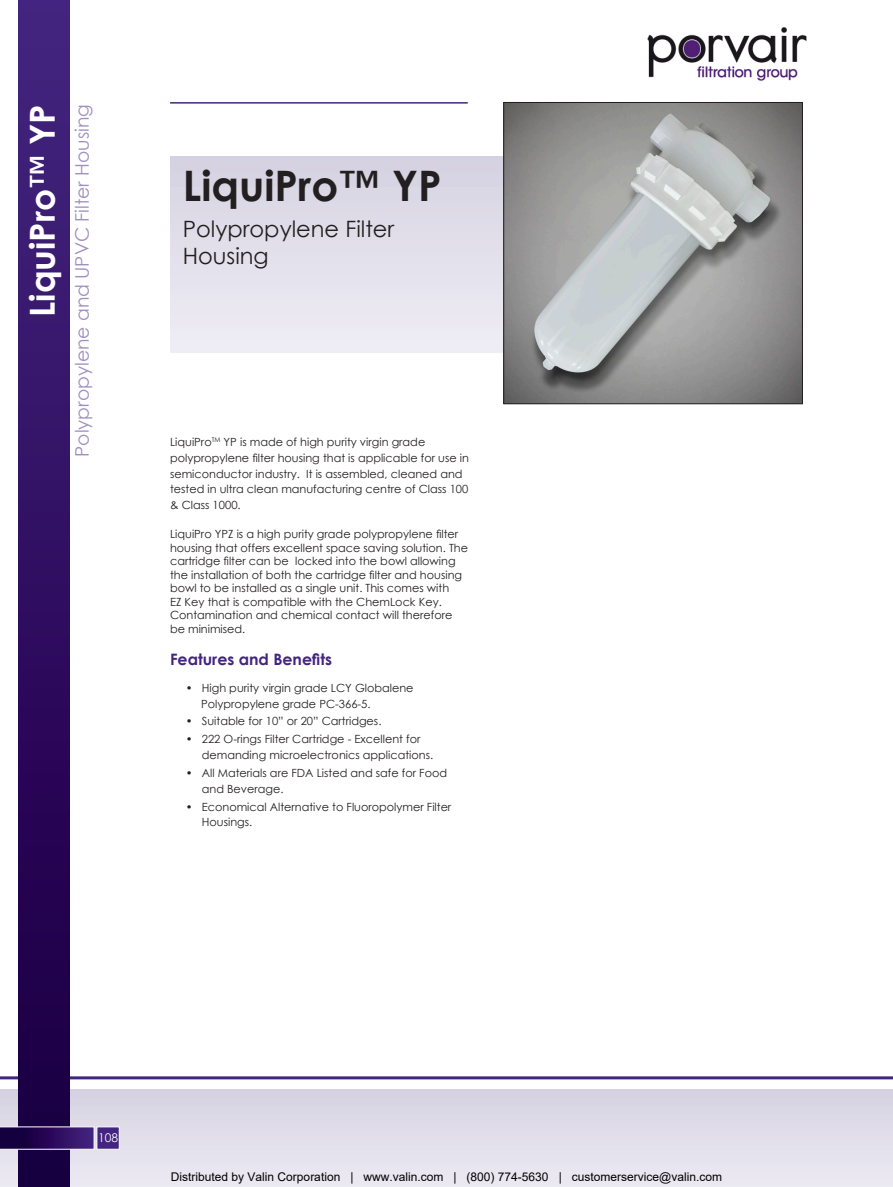
<style>
.page{position:relative;width:893px;height:1187px;background:#fff}
.page>*{position:absolute;margin:0;border:0;box-sizing:border-box;transform-origin:0 0}
.Product_Name{font:700 42px "Century Gothic";color:#231f20}
.t1{font:700 34.5px "Century Gothic";color:#fff}
.Product_Name-2{font:22.5px/27px "Century Gothic";color:#231f20}
.Title_Header{font:18.75px "Century Gothic";color:#9e90be}
.Top_Body_Text{font:700 15.75px "Century Gothic";color:#432480}
.t2{font:12px "Arial";color:#000}
.t3{font:12px "Century Gothic";color:#fff}
.Top_Body_Text-2{font:11.25px/13.5px "Century Gothic";color:#231f20}
.Bulleted_Body_Text{font:11.25px/15.8px "Century Gothic";color:#231f20}
</style>
<div class="page">
<div style="left:0;top:1089px;width:893px;height:97px;background:linear-gradient(to right,#e1deea,#e1dee9)"></div>
<hr style="left:170px;top:102px;width:298px;height:2px;background:#432480">
<div style="left:170px;top:157px;width:575px;height:195px;background:linear-gradient(to bottom,#d5d2e1,#efedf5)"></div>
<img style="left:505px;top:104px;width:296px;height:298px">
<div style="left:503px;top:102px;width:300px;height:302px;border:1px solid #231f20"></div>
<hr style="left:0;top:1076px;width:893px;height:3px;background:#432480">
<div style="left:18px;top:0;width:51px;height:1186px;background:linear-gradient(to bottom,#442480,#190040)"></div>
<img style="left:647px;top:27px;width:160px;height:54px">
<svg style="left:0;top:1126px;width:120px;height:23px;background:#41276e"></svg>
<p class="t1" style="left:16px;top:317px;width:214px;rotate:-90deg">LiquiPro™ YP</p>
<p class="Title_Header" style="left:69px;top:456px;width:354px;rotate:-90deg">Polypropylene and UPVC Filter Housing</p>
<p class="Product_Name" style="left:183px;top:154px;width:260px">LiquiPro™ YP</p>
<p class="Product_Name-2" style="left:183px;top:215px;width:213px">Polypropylene Filter<br>Housing</p>
<p class="Top_Body_Text-2" style="left:170px;top:434px;width:300px;line-height:15.8px">LiquiPro<sup>TM</sup> YP is made of high purity virgin grade polypropylene filter housing that is applicable for use in semiconductor industry. It is assembled, cleaned and tested in ultra clean manufacturing centre of Class 100 &amp; Class 1000.</p>
<p class="Top_Body_Text-2" style="left:170px;top:527px;width:299px">LiquiPro YPZ is a high purity grade polypropylene filter housing that offers excellent space saving solution. The cartridge filter can be locked into the bowl allowing the installation of both the cartridge filter and housing bowl to be installed as a single unit. This comes with<br>EZ Key that is compatible with the ChemLock Key.<br>Contamination and chemical contact will therefore be minimised.</p>
<p class="Top_Body_Text" style="left:170px;top:647px;width:163px">Features and Benefits</p>
<p class="Top_Body_Text-2" style="left:201px;top:679px;width:214px;line-height:15.8px;text-indent:-16px">• High purity virgin grade LCY Globalene<br>Polypropylene grade PC-366-5.</p>
<p class="Bulleted_Body_Text" style="left:186px;top:713px;width:197px">• Suitable for 10” or 20” Cartridges.</p>
<p class="Bulleted_Body_Text" style="left:202px;top:731px;width:233px;text-indent:-16px">• 222 O-rings Filter Cartridge - Excellent for demanding microelectronics applications.</p>
<p class="Bulleted_Body_Text" style="left:202px;top:764px;width:247px;text-indent:-16px">• All Materials are FDA Listed and safe for Food and Beverage.</p>
<p class="Bulleted_Body_Text" style="left:202px;top:798px;width:251px;text-indent:-16px">• Economical Alternative to Fluoropolymer Filter<br>Housings.</p>
<p class="t3" style="left:98px;top:1129px;width:21px">108</p>
<p class="t2" style="left:171px;top:1168px;width:553px">Distributed by Valin Corporation | www.valin.com | (800) 774-5630 | customerservice@valin.com</p>
</div>
